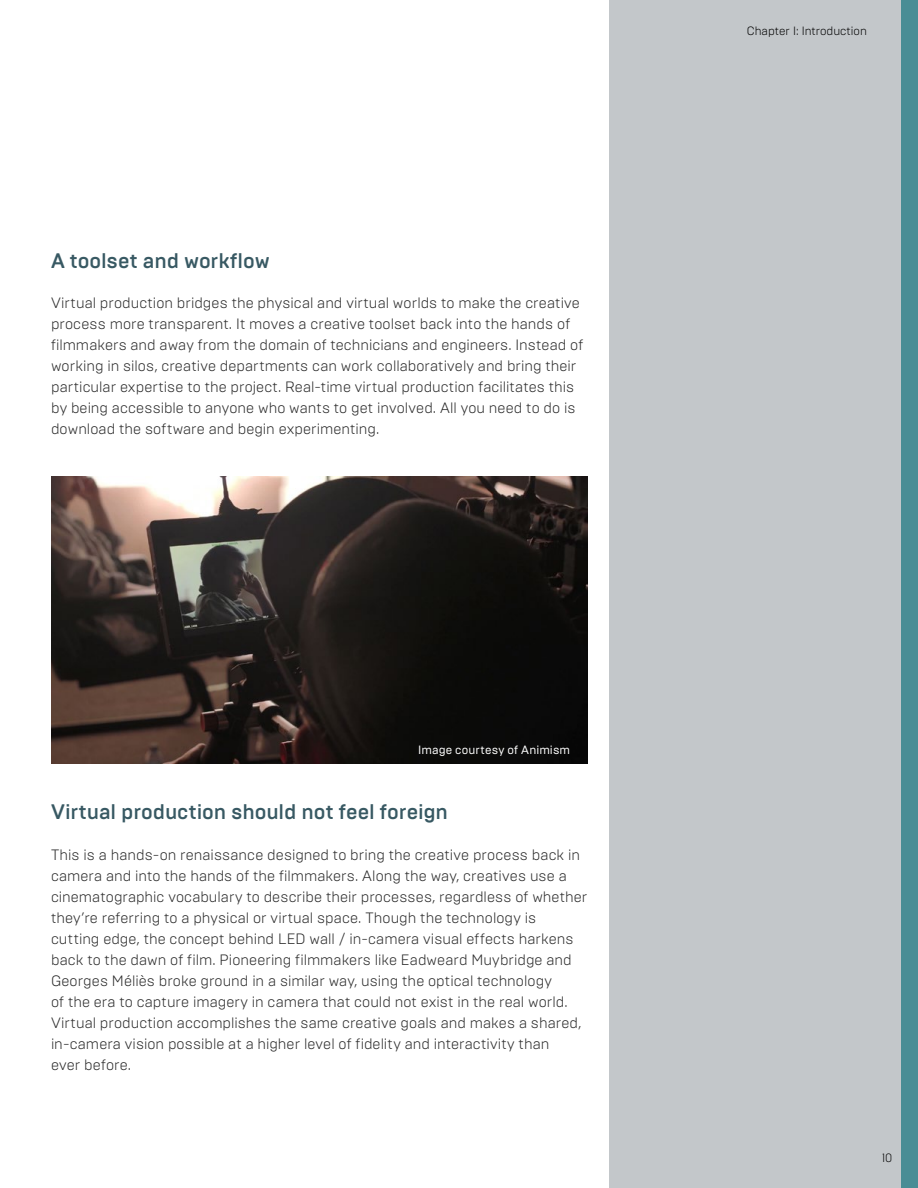
<style>
.page{position:relative;width:918px;height:1188px;background:#fff}
.page>*{position:absolute;margin:0;border:0;box-sizing:border-box;transform-origin:0 0}
.t1{font:500 21px "Brutal Type";letter-spacing:-.005em;color:#385963}
.t2{font:300 15px/21px "Brutal Type";letter-spacing:.005em;color:#292929}
.t3{font:300 12px "Brutal Type";color:#000}
.t4{font:12px "Brutal Type";letter-spacing:.01em;color:#fff}
</style>
<div class="page">
<div style="left:609px;top:0;width:309px;height:1188px;background:#c3c7ca"></div>
<div style="left:901px;top:0;width:17px;height:1188px;background:#498d95"></div>
<img style="left:51px;top:476px;width:537px;height:288px">
<h1 class="t1" style="left:51px;top:248px;width:220px">A toolset and workflow</h1>
<p class="t2" style="left:51px;top:292px;width:534px">Virtual production bridges the physical and virtual worlds to make the creative process more transparent. It moves a creative toolset back into the hands of filmmakers and away from the domain of technicians and engineers. Instead of working in silos, creative departments can work collaboratively and bring their particular expertise to the project. Real-time virtual production facilitates this by being accessible to anyone who wants to get involved. All you need to do is download the software and begin experimenting.</p>
<p class="t4" style="left:418px;top:743px;width:153px">Image courtesy of Animism</p>
<h1 class="t1" style="left:51px;top:799px;width:399px">Virtual production should not feel foreign</h1>
<p class="t2" style="left:51px;top:844px;width:538px">This is a hands-on renaissance designed to bring the creative process back in camera and into the hands of the filmmakers. Along the way, creatives use a cinematographic vocabulary to describe their processes, regardless of whether they’re referring to a physical or virtual space. Though the technology is cutting edge, the concept behind LED wall / in-camera visual effects harkens back to the dawn of film. Pioneering filmmakers like Eadweard Muybridge and Georges Méliès broke ground in a similar way, using the optical technology<br>of the era to capture imagery in camera that could not exist in the real world.<br>Virtual production accomplishes the same creative goals and makes a shared, in-camera vision possible at a higher level of fidelity and interactivity than<br>ever before.</p>
<p class="t3" style="left:747px;top:24px;width:122px">Chapter I: Introduction</p>
<p class="t3" style="left:882px;top:1151px;width:12px">10</p>
</div>
